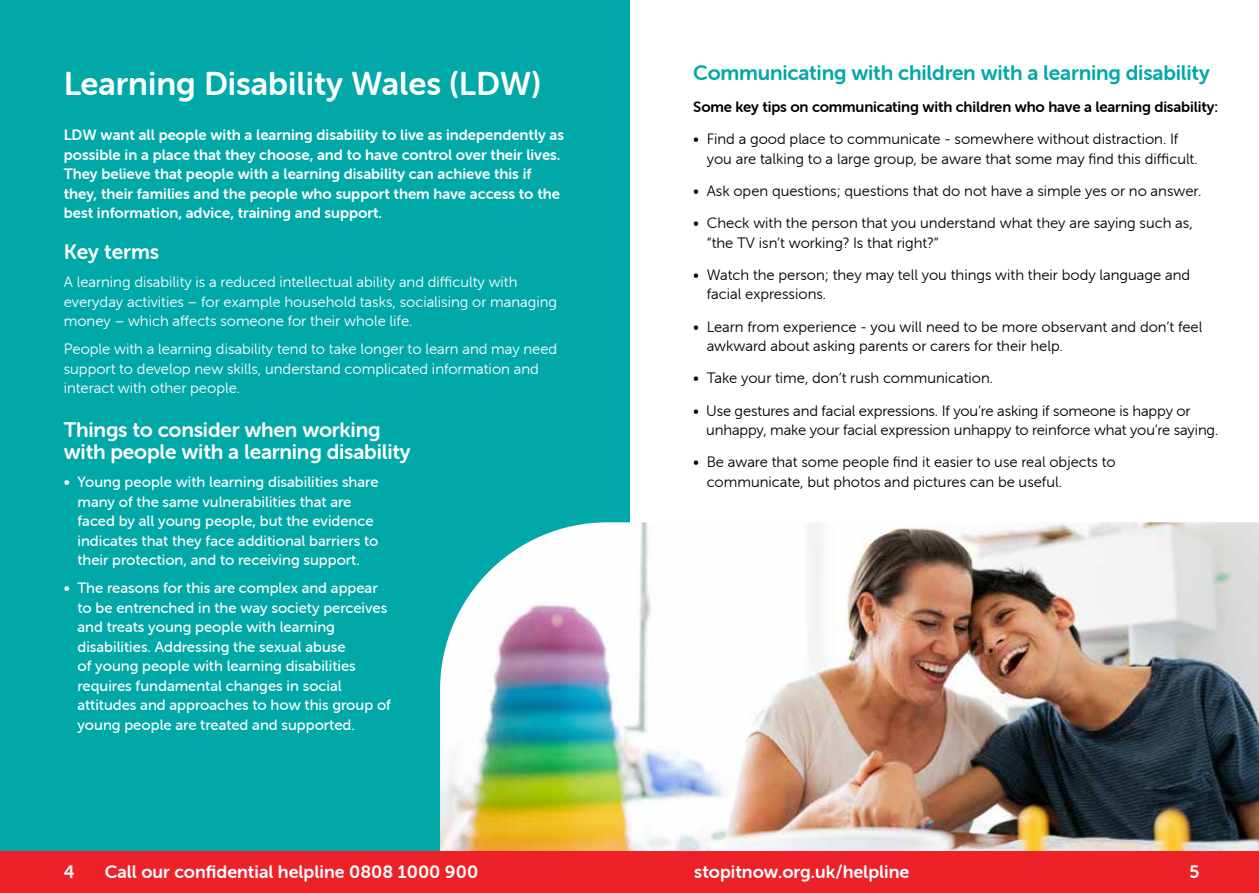
<style>
.page{position:relative;width:1259px;height:893px;background:#fff}
.page>*{position:absolute;margin:0;border:0;box-sizing:border-box;transform-origin:0 0}
.t1{font:33px "Museo Sans Rounded 700";color:#fff}
.t2{font:21px/22.5px "Museo Sans Rounded 700";letter-spacing:-.01em;color:#fff}
.t3{font:21px "Museo Sans Rounded 700";letter-spacing:-.01em;color:#00a8a8}
.t4{font:18px "Museo Sans Rounded 700";color:#fff}
.t5{font:15px/19.5px "Museo Sans Rounded 300";color:#000}
.t6{font:15px/19.5px "Museo Sans Rounded 500";color:#fff}
.t7{font:15px/19.5px "Museo Sans Rounded 300";color:#fff}
.t8{font:15px/19.5px "Museo Sans Rounded 700";color:#fff}
.t9{font:15px "Museo Sans Rounded 700";letter-spacing:-.01em;color:#000}
</style>
<div class="page">
<div style="left:0;top:0;width:629px;height:893px;background:#00a8a8"></div>
<img style="left:440px;top:522px;width:819px;height:330px">
<div style="left:0;top:852px;width:1259px;height:41px;background:#ed2128"></div>
<h1 class="t1" style="left:64px;top:66px;width:479px">Learning Disability Wales (LDW)</h1>
<p class="t8" style="left:64px;top:125px;width:502px">LDW want all people with a learning disability to live as independently as possible in a place that they choose, and to have control over their lives.<br>They believe that people with a learning disability can achieve this if they, their families and the people who support them have access to the best information, advice, training and support.</p>
<h2 class="t2" style="left:64px;top:241px;width:97px">Key terms</h2>
<p class="t7" style="left:64px;top:272px;width:495px">A learning disability is a reduced intellectual ability and difficulty with everyday activities – for example household tasks, socialising or managing money – which affects someone for their whole life.</p>
<p class="t7" style="left:64px;top:339px;width:495px">People with a learning disability tend to take longer to learn and may need support to develop new skills, understand complicated information and interact with other people.</p>
<h2 class="t2" style="left:64px;top:418px;width:348px">Things to consider when working with people with a learning disability</h2>
<p class="t6" style="left:77px;top:472px;width:303px;text-indent:-14px">• Young people with learning disabilities share many of the same vulnerabilities that are faced by all young people, but the evidence indicates that they face additional barriers to their protection, and to receiving support.</p>
<p class="t6" style="left:77px;top:578px;width:315px;text-indent:-14px">• The reasons for this are complex and appear to be entrenched in the way society perceives and treats young people with learning disabilities. Addressing the sexual abuse<br>of young people with learning disabilities requires fundamental changes in social attitudes and approaches to how this group of young people are treated and supported.</p>
<h2 class="t3" style="left:693px;top:61px;width:518px">Communicating with children with a learning disability</h2>
<p class="t9" style="left:693px;top:98px;width:526px">Some key tips on communicating with children who have a learning disability:</p>
<p class="t5" style="left:707px;top:129px;width:492px;text-indent:-13px">• Find a good place to communicate - somewhere without distraction. If you are talking to a large group, be aware that some may find this difficult.</p>
<p class="t5" style="left:693px;top:181px;width:509px">• Ask open questions; questions that do not have a simple yes or no answer.</p>
<p class="t5" style="left:707px;top:213px;width:487px;text-indent:-13px">• Check with the person that you understand what they are saying such as, “the TV isn’t working? Is that right?”</p>
<p class="t5" style="left:707px;top:265px;width:485px;text-indent:-13px">• Watch the person; they may tell you things with their body language and facial expressions.</p>
<p class="t5" style="left:707px;top:317px;width:497px;text-indent:-13px">• Learn from experience - you will need to be more observant and don’t feel awkward about asking parents or carers for their help.</p>
<p class="t5" style="left:693px;top:369px;width:301px">• Take your time, don’t rush communication.</p>
<p class="t5" style="left:706px;top:401px;width:513px;text-indent:-13px">• Use gestures and facial expressions. If you’re asking if someone is happy or unhappy, make your facial expression unhappy to reinforce what you’re saying.</p>
<p class="t5" style="left:707px;top:453px;width:410px;text-indent:-13px">• Be aware that some people find it easier to use real objects to communicate, but photos and pictures can be useful.</p>
<p class="t4" style="left:64px;top:862px;width:12px">4</p>
<p class="t4" style="left:105px;top:862px;width:375px">Call our confidential helpline 0808 1000 900</p>
<p class="t4" style="left:694px;top:862px;width:216px">stopitnow.org.uk/helpline</p>
<p class="t4" style="left:1189px;top:862px;width:12px">5</p>
</div>
